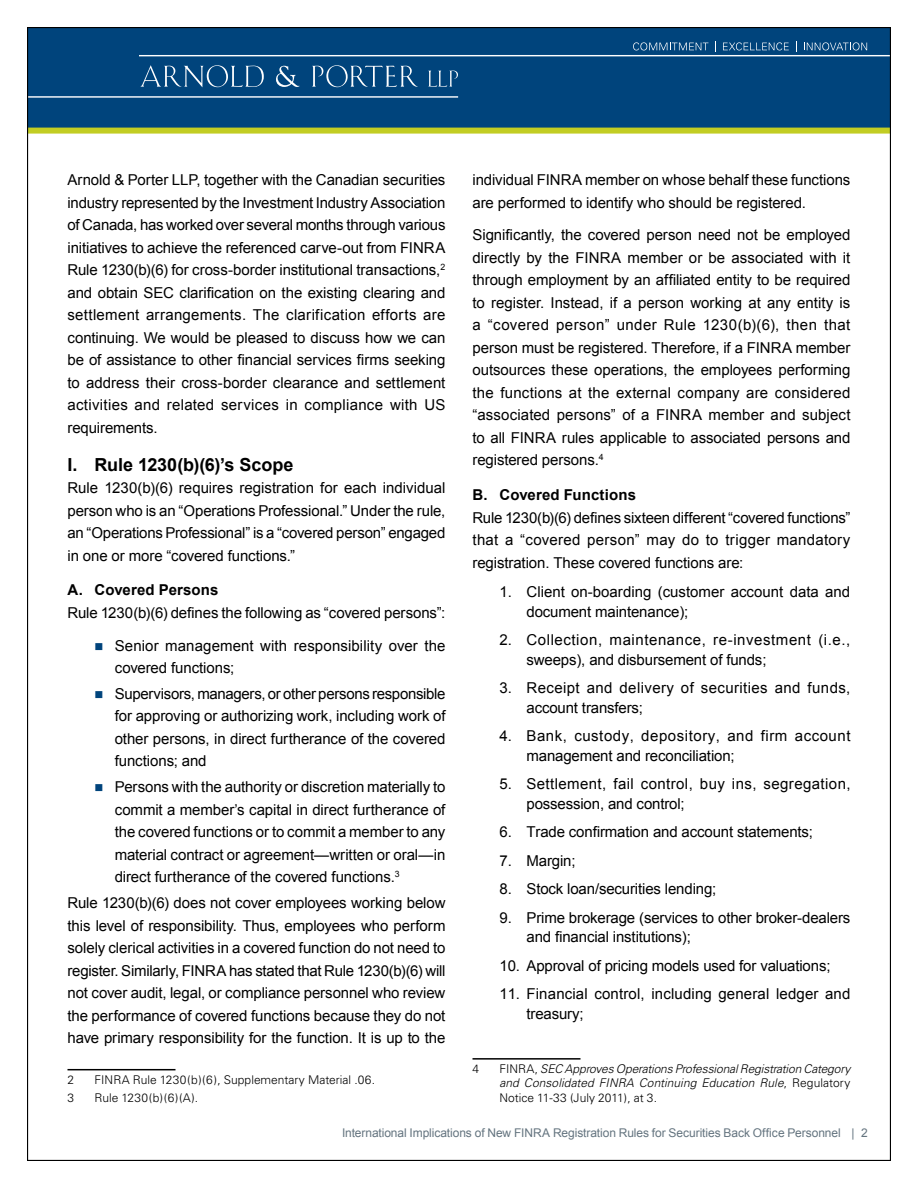
<style>
.page{position:relative;width:918px;height:1188px;background:#fff}
.page>*{position:absolute;margin:0;border:0;box-sizing:border-box;transform-origin:0 0}
.t1{font:700 18px "Arial";color:#000}
.t2{font:15px/22.5px "Arial";letter-spacing:-.005em;color:#000;text-align:justify}
.t3{font:15px/19.5px "Arial";letter-spacing:.025em;color:#000}
.t4{font:15px/19.5px "Arial";letter-spacing:.04em;color:#000}
.t5{font:15px/19.5px "Arial";letter-spacing:.035em;color:#000}
.t6{font:700 15px "Arial";letter-spacing:.01em;color:#000}
.t7{font:italic 300 12px/14.2px "Univers";letter-spacing:.005em;color:#000;text-align:justify}
.t8{font:12px "Arial";letter-spacing:-.005em;color:#64747f}
.t9{font:300 12px "Univers";color:#000}
.s1{font-style:normal}
</style>
<div class="page">
<div style="left:27px;top:27px;width:864px;height:101px;background:#00447c;border:2px solid #00447c"></div>
<div style="left:28px;top:128px;width:862px;height:6px;background:#c2cd23"></div>
<hr style="left:139px;top:55px;width:752px;height:1px;background:#fff">
<hr style="left:27px;top:96px;width:431px;height:2px;background:#fff">
<svg style="left:140px;top:65px;width:124px;height:22px"></svg>
<svg style="left:276px;top:66px;width:23px;height:21px"></svg>
<svg style="left:428px;top:71px;width:30px;height:16px"></svg>
<svg style="left:312px;top:65px;width:106px;height:22px"></svg>
<svg style="left:633px;top:42px;width:75px;height:8px"></svg>
<svg style="left:723px;top:42px;width:66px;height:8px"></svg>
<svg style="left:804px;top:42px;width:63px;height:8px"></svg>
<hr style="left:68px;top:1069px;width:108px;height:1px;background:#000">
<hr style="left:472px;top:1058px;width:108px;height:2px;background:#000">
<p class="t2" style="left:68px;top:169px;width:380px">Arnold &amp; Porter LLP, together with the Canadian securities industry represented by the Investment Industry Association of Canada, has worked over several months through various initiatives to achieve the referenced carve-out from FINRA Rule 1230(b)(6) for cross-border institutional transactions,<sup>2 </sup>and obtain SEC clarification on the existing clearing and settlement arrangements. The clarification efforts are continuing. We would be pleased to discuss how we can be of assistance to other financial services firms seeking to address their cross-border clearance and settlement activities and related services in compliance with US requirements.</p>
<p class="t1" style="left:68px;top:452px;width:228px">I. Rule 1230(b)(6)’s Scope</p>
<p class="t2" style="left:68px;top:477px;width:380px">Rule 1230(b)(6) requires registration for each individual person who is an “Operations Professional.” Under the rule, an “Operations Professional” is a “covered person” engaged in one or more “covered functions.”</p>
<p class="t6" style="left:68px;top:580px;width:153px">A. Covered Persons</p>
<p class="t2" style="left:68px;top:596px;width:380px;line-height:32.7px;text-align:right">Rule 1230(b)(6) defines the following as “covered persons”:<br>Senior management with responsibility over the</p>
<p class="t2" style="left:115px;top:655px;width:332px;line-height:25.8px">covered functions;<br>Supervisors, managers, or other persons responsible</p>
<p class="t2" style="left:115px;top:705px;width:332px">for approving or authorizing work, including work of other persons, in direct furtherance of the covered functions; and</p>
<p class="t2" style="left:115px;top:776px;width:332px">Persons with the authority or discretion materially to commit a member’s capital in direct furtherance of the covered functions or to commit a member to any material contract or agreement—written or oral—in direct furtherance of the covered functions.<sup>3</sup></p>
<p class="t2" style="left:68px;top:892px;width:380px">Rule 1230(b)(6) does not cover employees working below this level of responsibility. Thus, employees who perform solely clerical activities in a covered function do not need to register. Similarly, FINRA has stated that Rule 1230(b)(6) will not cover audit, legal, or compliance personnel who review the performance of covered functions because they do not have primary responsibility for the function. It is up to the</p>
<p class="t9" style="left:68px;top:1072px;width:8px">2</p>
<p class="t9" style="left:94px;top:1072px;width:282px">FINRA Rule 1230(b)(6), Supplementary Material .06.</p>
<p class="t9" style="left:68px;top:1090px;width:8px">3</p>
<p class="t9" style="left:94px;top:1090px;width:105px">Rule 1230(b)(6)(A).</p>
<p class="t2" style="left:472px;top:169px;width:379px">individual FINRA member on whose behalf these functions are performed to identify who should be registered.</p>
<p class="t2" style="left:472px;top:224px;width:380px">Significantly, the covered person need not be employed directly by the FINRA member or be associated with it through employment by an affiliated entity to be required to register. Instead, if a person working at any entity is a “covered person” under Rule 1230(b)(6), then that person must be registered. Therefore, if a FINRA member outsources these operations, the employees performing the functions at the external company are considered “associated persons” of a FINRA member and subject to all FINRA rules applicable to associated persons and registered persons.<sup>4</sup></p>
<p class="t6" style="left:472px;top:485px;width:165px">B. Covered Functions</p>
<p class="t2" style="left:472px;top:506px;width:380px">Rule 1230(b)(6) defines sixteen different “covered functions” that a “covered person” may do to trigger mandatory registration. These covered functions are:</p>
<p class="t2" style="left:526px;top:583px;width:325px;line-height:19.5px;text-indent:-27px">1. Client on-boarding (customer account data and document maintenance);</p>
<p class="t4" style="left:526px;top:631px;width:325px;text-indent:-27px">2. Collection, maintenance, re-investment (i.e., sweeps), and disbursement of funds;</p>
<p class="t3" style="left:526px;top:679px;width:325px;text-indent:-27px">3. Receipt and delivery of securities and funds, account transfers;</p>
<p class="t5" style="left:526px;top:727px;width:326px;text-indent:-27px">4. Bank, custody, depository, and firm account management and reconciliation;</p>
<p class="t3" style="left:526px;top:775px;width:326px;text-indent:-27px">5. Settlement, fail control, buy ins, segregation, possession, and control;</p>
<p class="t2" style="left:499px;top:821px;width:315px">6. Trade confirmation and account statements;</p>
<p class="t2" style="left:499px;top:850px;width:78px">7. Margin;</p>
<p class="t2" style="left:499px;top:878px;width:218px">8. Stock loan/securities lending;</p>
<p class="t2" style="left:526px;top:908px;width:325px;line-height:19.5px;text-indent:-27px">9. Prime brokerage (services to other broker-dealers and financial institutions);</p>
<p class="t2" style="left:499px;top:955px;width:333px">10. Approval of pricing models used for valuations;</p>
<p class="t2" style="left:526px;top:985px;width:325px;line-height:19.5px;text-indent:-27px">11. Financial control, including general ledger and treasury;</p>
<p class="t9" style="left:472px;top:1062px;width:8px">4</p>
<p class="t7" style="left:500px;top:1062px;width:353px"><span class="s1">FINRA,</span> SEC Approves Operations Professional Registration Category and Consolidated FINRA Continuing Education Rule<span class="s1">, Regulatory Notice 11-33 (July 2011), at 3.</span></p>
<p class="t8" style="left:342px;top:1125px;width:527px">International Implications of New FINRA Registration Rules for Securities Back Office Personnel | 2</p>
</div>
